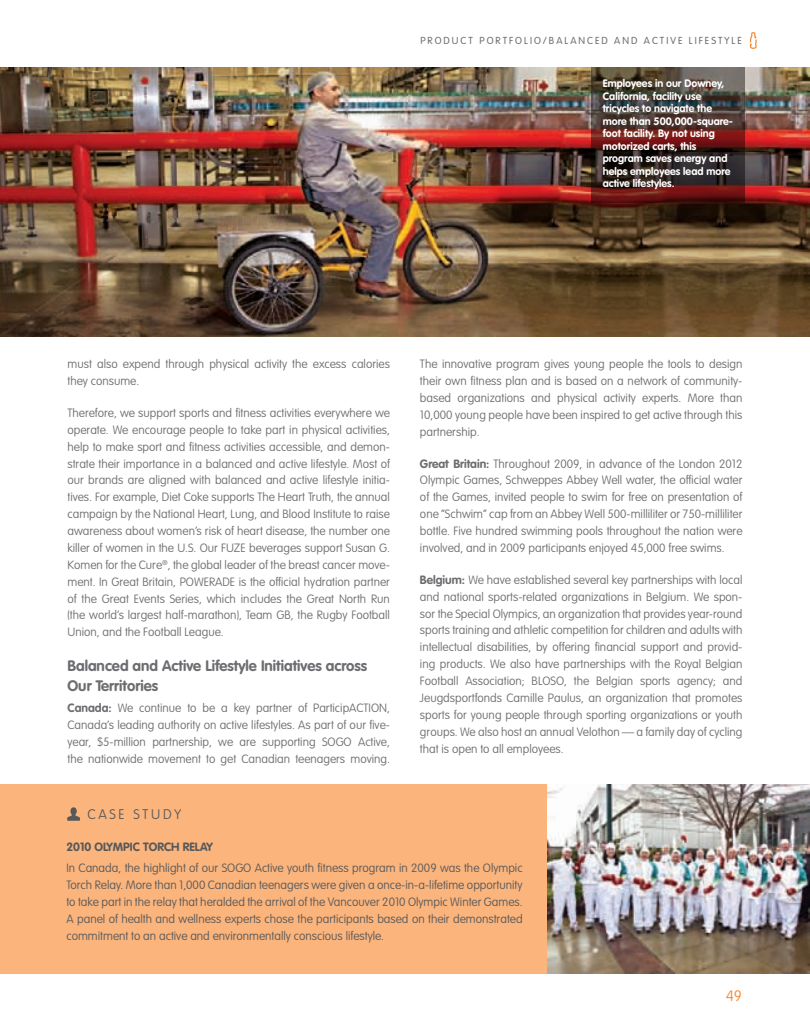
<style>
.page{position:relative;width:810px;height:1035px;background:#fff}
.page>*{position:absolute;margin:0;border:0;box-sizing:border-box;transform-origin:0 0}
.subhead{font:700 15px/20px "VAG Rounded";color:#6c6d70}
.t1{font:100 15px "VAG Rounded";color:#f58932}
.body{font:100 13.75px "VAG Rounded";letter-spacing:.2em;color:#57585a}
.body-2{font:100 11.88px/16.9px "VAG Rounded";color:#6c6d70;text-align:justify}
.body-3{font:100 11.88px/16.9px "VAG Rounded";color:#57585a;text-align:justify}
.body-4{font:700 11.88px "VAG Rounded";color:#57585a}
.body-5{font:700 10.62px/12.5px "VAG Rounded";color:#fff}
.t2{font:300 10px "VAG Rounded";letter-spacing:.2em;color:#6c6d70}
.s1{font-weight:700}
</style>
<div class="page">
<img style="left:0;top:67px;width:810px;height:269px">
<svg style="left:592px;top:68px;width:153px;height:135px;background:#4c2e29"></svg>
<div style="left:0;top:784px;width:810px;height:190px;background:#fab47c"></div>
<svg style="left:67px;top:807px;width:13px;height:14px"></svg>
<img style="left:548px;top:784px;width:262px;height:190px">
<svg style="left:750px;top:32px;width:7px;height:17px"></svg>
<p class="t2" style="left:420px;top:35px;width:323px">PRODUCT PORTFOLIO/BALANCED AND ACTIVE LIFESTYLE</p>
<p class="body-5" style="left:603px;top:77px;width:132px">Employees in our Downey,<br>California, facility use tricycles to navigate the more than 500,000-square&shy;foot facility. By not using motorized carts, this program saves energy and helps employees lead more active lifestyles.</p>
<p class="body-2" style="left:68px;top:356px;width:324px">must also expend through physical activity the excess calories they consume.</p>
<p class="body-2" style="left:67px;top:404px;width:324px">Therefore, we support sports and fitness activities everywhere we operate. We encourage people to take part in physical activities, help to make sport and fitness activities accessible, and demon&shy;strate their importance in a balanced and active lifestyle. Most of our brands are aligned with balanced and active lifestyle initia&shy;tives. For example, Diet Coke supports The Heart Truth, the annual campaign by the National Heart, Lung, and Blood Institute to raise awareness about women’s risk of heart disease, the number one killer of women in the U.S. Our FUZE beverages support Susan G.<br>Komen for the Cure<sup>®</sup>, the global leader of the breast cancer move&shy;ment. In Great Britain, POWERADE is the official hydration partner of the Great Events Series, which includes the Great North Run (the world’s largest half-marathon), Team GB, the Rugby Football Union, and the Football League.</p>
<p class="subhead" style="left:68px;top:656px;width:301px">Balanced and Active Lifestyle Initiatives across<br>Our Territories</p>
<p class="body-2" style="left:68px;top:699px;width:324px"><span class="s1">Canada:</span> We continue to be a key partner of ParticipACTION, Canada’s leading authority on active lifestyles. As part of our five&shy;year, $5-million partnership, we are supporting SOGO Active, the nationwide movement to get Canadian teenagers moving.</p>
<p class="body-2" style="left:420px;top:356px;width:324px">The innovative program gives young people the tools to design their own fitness plan and is based on a network of community&shy;based organizations and physical activity experts. More than 10,000 young people have been inspired to get active through this partnership.</p>
<p class="body-2" style="left:420px;top:455px;width:324px"><span class="s1">Great Britain:</span> Throughout 2009, in advance of the London 2012<br>Olympic Games, Schweppes Abbey Well water, the official water of the Games, invited people to swim for free on presentation of one “Schwim” cap from an Abbey Well 500-milliliter or 750-milliliter bottle. Five hundred swimming pools throughout the nation were involved, and in 2009 participants enjoyed 45,000 free swims.</p>
<p class="body-2" style="left:420px;top:571px;width:324px"><span class="s1">Belgium:</span> We have established several key partnerships with local and national sports-related organizations in Belgium. We spon&shy;sor the Special Olympics, an organization that provides year-round sports training and athletic competition for children and adults with intellectual disabilities, by offering financial support and provid&shy;ing products. We also have partnerships with the Royal Belgian Football Association; BLOSO, the Belgian sports agency; and Jeugdsportfonds Camille Paulus, an organization that promotes sports for young people through sporting organizations or youth groups. We also host an annual Velothon — a family day of cycling that is open to all employees.</p>
<p class="body" style="left:87px;top:806px;width:95px">CASE STUDY</p>
<p class="body-4" style="left:66px;top:839px;width:148px">2010 OLYMPIC TORCH RELAY</p>
<p class="body-3" style="left:66px;top:860px;width:458px">In Canada, the highlight of our SOGO Active youth fitness program in 2009 was the Olympic Torch Relay. More than 1,000 Canadian teenagers were given a once-in-a-lifetime opportunity to take part in the relay that heralded the arrival of the Vancouver 2010 Olympic Winter Games.<br>A panel of health and wellness experts chose the participants based on their demonstrated commitment to an active and environmentally conscious lifestyle.</p>
<p class="t1" style="left:726px;top:987px;width:18px">49</p>
</div>
